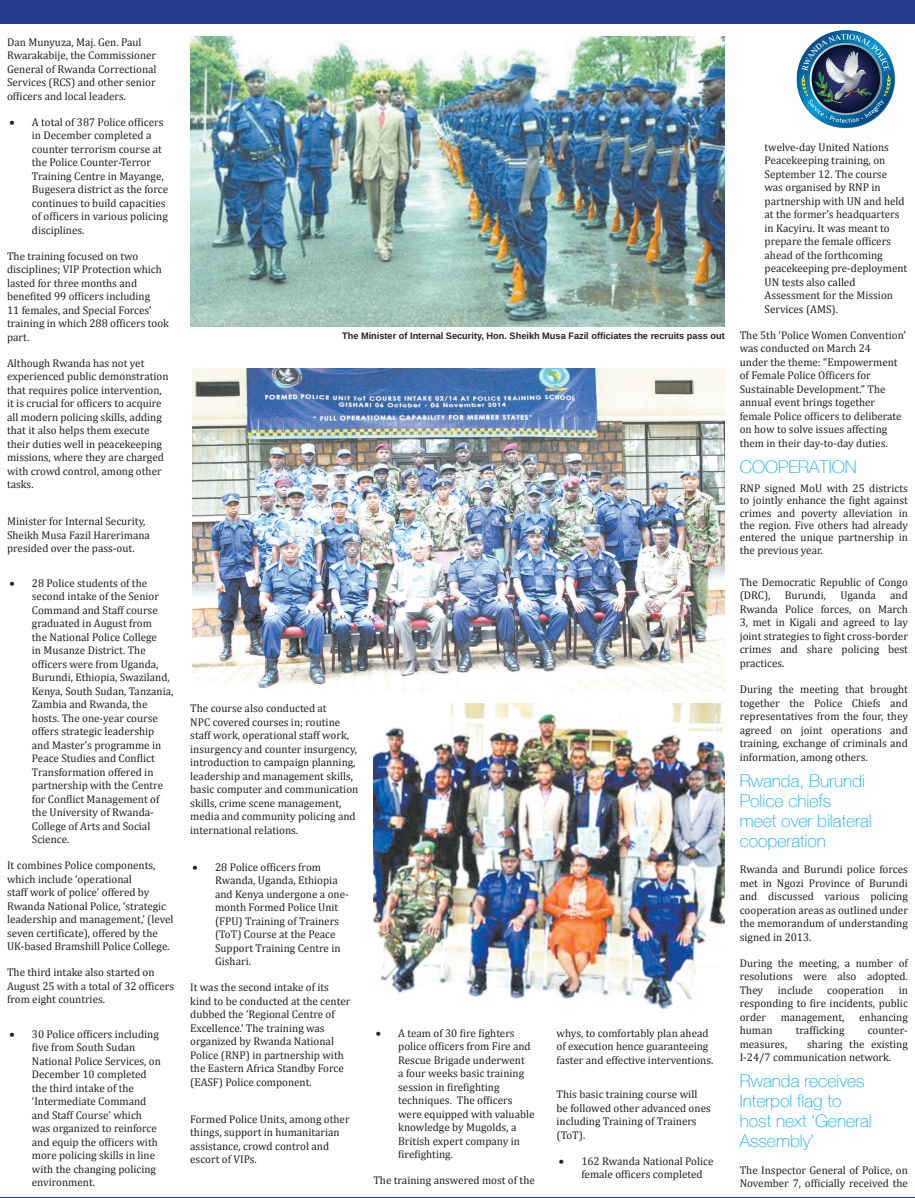
<style>
.page{position:relative;width:915px;height:1198px;background:#fff}
.page>*{position:absolute;margin:0;border:0;box-sizing:border-box;transform-origin:0 0}
.t1{font:100 17.5px/20px "Helve Nue";color:#00aeef}
.t2{font:11.25px/13.5px "Cambria";color:#231f20}
.t3{font:700 9.38px "Liberation Sans";color:#231f20}
</style>
<div class="page">
<div style="left:0;top:0;width:914px;height:24px;background:#253f8e"></div>
<hr style="left:0;top:1197px;width:914px;height:1px;background:#253f8e">
<img style="left:796px;top:30px;width:99px;height:99px">
<img style="left:190px;top:37px;width:534px;height:289px">
<img style="left:192px;top:369px;width:532px;height:322px">
<img style="left:373px;top:703px;width:351px;height:307px">
<p class="t2" style="left:7px;top:35px;width:151px">Dan Munyuza, Maj. Gen. Paul<br>Rwarakabije, the Commissioner<br>General of Rwanda Correctional<br>Services (RCS) and other senior officers and local leaders.</p>
<p class="t2" style="left:32px;top:115px;width:138px;text-indent:-23px">• A total of 387 Police officers in December completed a counter terrorism course at the Police Counter-Terror<br>Training Centre in Mayange,<br>Bugesera district as the force continues to build capacities of officers in various policing disciplines.</p>
<p class="t2" style="left:7px;top:249px;width:163px">The training focused on two disciplines; VIP Protection which lasted for three months and benefited 99 officers including<br>11 females, and Special Forces’ training in which 288 officers took part.</p>
<p class="t2" style="left:7px;top:356px;width:163px">Although Rwanda has not yet experienced public demonstration that requires police intervention, it is crucial for officers to acquire all modern policing skills, adding that it also helps them execute their duties well in peacekeeping missions, where they are charged with crowd control, among other tasks.</p>
<p class="t2" style="left:7px;top:514px;width:144px">Minister for Internal Security,<br>Sheikh Musa Fazil Harerimana presided over the pass-out.</p>
<p class="t2" style="left:32px;top:576px;width:143px;text-indent:-23px">• 28 Police students of the second intake of the Senior<br>Command and Staff course graduated in August from<br>the National Police College<br>in Musanze District. The officers were from Uganda,<br>Burundi, Ethiopia, Swaziland,<br>Kenya, South Sudan, Tanzania,<br>Zambia and Rwanda, the hosts. The one-year course offers strategic leadership and Master’s programme in<br>Peace Studies and Conflict<br>Transformation offered in partnership with the Centre for Conflict Management of the University of Rwanda-<br>College of Arts and Social<br>Science.</p>
<p class="t2" style="left:7px;top:858px;width:168px">It combines Police components, which include ‘operational<br>staff work of police’ offered by Rwanda National Police, ‘strategic leadership and management,’ (level seven certificate), offered by the UK-based Bramshill Police College.</p>
<p class="t2" style="left:7px;top:965px;width:168px">The third intake also started on<br>August 25 with a total of 32 officers from eight countries.</p>
<p class="t2" style="left:32px;top:1027px;width:130px;text-indent:-23px">• 30 Police officers including five from South Sudan<br>National Police Services, on<br>December 10 completed the third intake of the ‘Intermediate Command and Staff Course’ which was organized to reinforce and equip the officers with more policing skills in line with the changing policing environment.</p>
<p class="t3" style="left:342px;top:329px;width:384px">The Minister of Internal Security, Hon. Sheikh Musa Fazil officiates the recruits pass out</p>
<p class="t2" style="left:190px;top:701px;width:170px">The course also conducted at<br>NPC covered courses in; routine staff work, operational staff work, insurgency and counter insurgency, introduction to campaign planning, leadership and management skills, basic computer and communication skills, crime scene management, media and community policing and international relations.</p>
<p class="t2" style="left:215px;top:860px;width:135px;text-indent:-22px">• 28 Police officers from<br>Rwanda, Uganda, Ethiopia and Kenya undergone a one&shy;month Formed Police Unit (FPU) Training of Trainers (ToT) Course at the Peace<br>Support Training Centre in<br>Gishari.</p>
<p class="t2" style="left:190px;top:980px;width:161px">It was the second intake of its kind to be conducted at the center dubbed the ‘Regional Centre of<br>Excellence.’ The training was organized by Rwanda National<br>Police (RNP) in partnership with the Eastern Africa Standby Force (EASF) Police component.</p>
<p class="t2" style="left:190px;top:1112px;width:161px">Formed Police Units, among other things, support in humanitarian assistance, crowd control and escort of VIPs.</p>
<p class="t2" style="left:398px;top:1026px;width:138px;text-indent:-22px">• A team of 30 fire fighters police officers from Fire and<br>Rescue Brigade underwent<br>a four weeks basic training session in firefighting techniques. The officers were equipped with valuable knowledge by Mugolds, a<br>British expert company in firefighting.</p>
<p class="t2" style="left:373px;top:1173px;width:163px">The training answered most of the</p>
<p class="t2" style="left:556px;top:1026px;width:158px">whys, to comfortably plan ahead of execution hence guaranteeing faster and effective interventions.</p>
<p class="t2" style="left:556px;top:1087px;width:156px">This basic training course will be followed other advanced ones including Training of Trainers (ToT).</p>
<p class="t2" style="left:581px;top:1154px;width:133px;text-indent:-22px">• 162 Rwanda National Police female officers completed</p>
<p class="t2" style="left:764px;top:140px;width:144px">twelve-day United Nations<br>Peacekeeping training, on<br>September 12. The course was organised by RNP in partnership with UN and held at the former’s headquarters in Kacyiru. It was meant to prepare the female officers ahead of the forthcoming peacekeeping pre-deployment<br>UN tests also called<br>Assessment for the Mission<br>Services (AMS).</p>
<p class="t2" style="left:739px;top:328px;width:168px">The 5th ‘Police Women Convention’ was conducted on March 24<br>under the theme: “Empowerment of Female Police Officers for<br>Sustainable Development.” The annual event brings together female Police officers to deliberate on how to solve issues affecting them in their day-to-day duties.</p>
<h1 class="t1" style="left:739px;top:456px;width:118px">COOPERATION</h1>
<p class="t2" style="left:739px;top:482px;width:170px;line-height:12.4px;text-align:justify">RNP signed MoU with 25 districts to jointly enhance the fight against crimes and poverty alleviation in the region. Five others had already entered the unique partnership in the previous year.</p>
<p class="t2" style="left:739px;top:575px;width:170px">The Democratic Republic of Congo (DRC),</p>
<p class="t2" style="left:739px;top:589px;width:170px;text-align:justify;text-indent:150px">and Rwanda Police forces, on March 3, met in Kigali and agreed to lay joint strategies to fight cross-border crimes and share policing best practices.</p>
<p class="t2" style="left:739px;top:682px;width:170px;text-align:justify">During the meeting that brought together the Police Chiefs and representatives from the four, they agreed on joint operations and training, exchange of criminals and information, among others.</p>
<h1 class="t1" style="left:739px;top:770px;width:134px">Rwanda, Burundi<br>Police chiefs meet over bilateral cooperation</h1>
<p class="t2" style="left:739px;top:862px;width:170px;text-align:justify">Rwanda and Burundi police forces met in Ngozi Province of Burundi and discussed various policing cooperation areas as outlined under the memorandum of understanding signed in 2013.</p>
<p class="t2" style="left:739px;top:956px;width:170px;text-align:justify">During the meeting, a number of resolutions were also adopted.<br>They</p>
<p class="t2" style="left:784px;top:589px;width:43px">Burundi,</p>
<p class="t2" style="left:840px;top:589px;width:37px">Uganda</p>
<p class="t2" style="left:777px;top:983px;width:36px">include</p>
<p class="t2" style="left:827px;top:983px;width:58px">cooperation</p>
<p class="t2" style="left:739px;top:983px;width:170px;text-align:justify;text-indent:159px">in responding to fire incidents, public order</p>
<p class="t2" style="left:780px;top:1010px;width:65px">management,</p>
<p class="t2" style="left:858px;top:1010px;width:50px">enhancing</p>
<p class="t2" style="left:739px;top:1023px;width:34px">human</p>
<p class="t2" style="left:795px;top:1023px;width:50px">trafficking</p>
<p class="t2" style="left:867px;top:1023px;width:42px">counter-</p>
<p class="t2" style="left:739px;top:1037px;width:49px">measures,</p>
<p class="t2" style="left:739px;top:1037px;width:170px;text-indent:67px">sharing the existing<br>I-24/7 communication network.</p>
<h1 class="t1" style="left:739px;top:1070px;width:133px">Rwanda receives<br>Interpol flag to host next ‘General<br>Assembly’</h1>
<p class="t2" style="left:739px;top:1163px;width:170px">The Inspector General of Police, on<br>November 7, officially received the</p>
</div>
